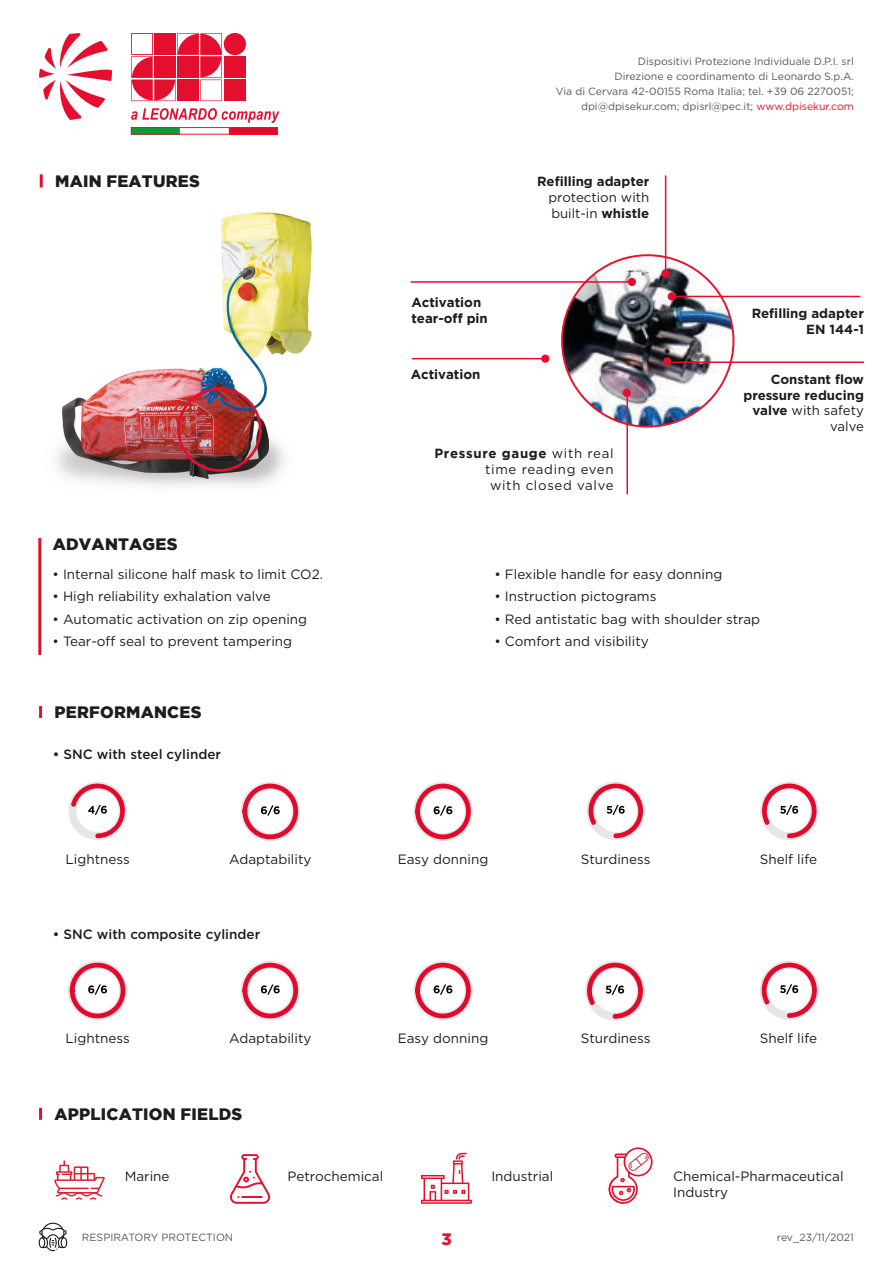
<style>
.page{position:relative;width:893px;height:1263px;background:#fff}
.page>*{position:absolute;margin:0;border:0;box-sizing:border-box;transform-origin:0 0}
.t1{font:900 16.5px "Gotham";letter-spacing:.015em;color:#1d1d1b}
.t2{font:900 16.5px "Gotham";color:#e40f2e}
.t3{font:13.5px/16.2px "Gotham";color:#1d1d1b}
.t4{font:500 13.5px "Gotham";color:#1d1d1b}
.t5{font:700 13.2px/15.9px "Gotham";color:#1d1d1b;text-align:right}
.t6{font:13.2px/15.9px "Gotham";letter-spacing:.05em;color:#1d1d1b;text-align:right}
.t7{font:700 13.2px "Gotham";color:#1d1d1b}
.t8{font:13.2px/15.9px "Gotham";color:#1d1d1b;text-align:right}
.t9{font:10.5px/15px "Gotham";color:#575756;text-align:right}
.s1{color:#e40f2e}
.s2{font-weight:400}
.s3{font-weight:700}
</style>
<div class="page">
<svg style="left:39px;top:1222px;width:28px;height:29px"></svg>
<div style="left:224px;top:56px;width:22px;height:22px;background:#e40f2e"></div>
<div style="left:224px;top:80px;width:22px;height:21px;background:#e40f2e"></div>
<div style="left:224px;top:33px;width:22px;height:22px;background:#e40f2e;border-radius:50%"></div>
<svg style="left:131px;top:33px;width:91px;height:68px"></svg>
<svg style="left:131px;top:108px;width:148px;height:15px"></svg>
<svg style="left:39px;top:33px;width:73px;height:87px"></svg>
<img style="left:133px;top:129px;width:143px;height:3px">
<div style="left:131px;top:127px;width:147px;height:7px;border:1px solid #e41731"></div>
<img style="left:57px;top:212px;width:372px;height:274px">
<svg style="left:40px;top:174px;width:3px;height:13px"></svg>
<div style="left:177px;top:387px;width:85px;height:85px;border:3px solid #e40f2e;border-radius:50%"></div>
<hr style="left:412px;top:358px;width:131px;height:1px;background:#e40f2e">
<div style="left:541px;top:355px;width:8px;height:8px;background:#e40f2e;border-radius:50%"></div>
<img style="left:563px;top:255px;width:170px;height:172px">
<hr style="left:669px;top:296px;width:191px;height:1px;background:#e40f2e">
<hr style="left:665px;top:175px;width:1px;height:102px;background:#e40f2e">
<div style="left:668px;top:292px;width:8px;height:9px;background:#e40f2e;border-radius:50%"></div>
<div style="left:663px;top:357px;width:8px;height:9px;background:#e40f2e;border-radius:50%"></div>
<div style="left:623px;top:389px;width:8px;height:8px;background:#e40f2e;border-radius:50%"></div>
<div style="left:661px;top:270px;width:9px;height:8px;background:#e40f2e;border-radius:50%"></div>
<hr style="left:672px;top:361px;width:192px;height:2px;background:#e40f2e">
<hr style="left:626px;top:393px;width:2px;height:101px;background:#e40f2e">
<hr style="left:411px;top:281px;width:219px;height:2px;background:#e40f2e">
<div style="left:628px;top:278px;width:8px;height:8px;background:#e40f2e;border-radius:50%"></div>
<svg style="left:39px;top:706px;width:3px;height:12px"></svg>
<svg style="left:39px;top:1108px;width:3px;height:12px"></svg>
<svg style="left:230px;top:1154px;width:40px;height:50px"></svg>
<hr style="left:241px;top:1196px;width:22px;height:2px;background:#e40f2e">
<svg style="left:421px;top:1153px;width:51px;height:51px"></svg>
<svg style="left:608px;top:1147px;width:45px;height:57px"></svg>
<hr style="left:38px;top:538px;width:3px;height:117px;background:#e40f2e">
<svg style="left:54px;top:1160px;width:51px;height:39px"></svg>
<svg style="left:68px;top:961px;width:59px;height:59px"></svg>
<svg style="left:241px;top:782px;width:59px;height:59px"></svg>
<svg style="left:241px;top:961px;width:59px;height:59px"></svg>
<svg style="left:413px;top:782px;width:60px;height:59px"></svg>
<svg style="left:413px;top:961px;width:60px;height:59px"></svg>
<svg style="left:68px;top:782px;width:59px;height:58px"></svg>
<svg style="left:586px;top:782px;width:59px;height:58px"></svg>
<svg style="left:760px;top:782px;width:58px;height:58px"></svg>
<svg style="left:585px;top:961px;width:60px;height:60px"></svg>
<svg style="left:760px;top:961px;width:59px;height:59px"></svg>
<p class="t1" style="left:55px;top:172px;width:146px">MAIN FEATURES</p>
<p class="t1" style="left:53px;top:535px;width:126px">ADVANTAGES</p>
<p class="t3" style="left:53px;top:566px;width:272px">• Internal silicone half mask to limit CO2.</p>
<p class="t3" style="left:53px;top:588px;width:220px">• High reliability exhalation valve</p>
<p class="t3" style="left:53px;top:611px;width:256px">• Automatic activation on zip opening</p>
<p class="t3" style="left:53px;top:633px;width:241px">• Tear-off seal to prevent tampering</p>
<p class="t1" style="left:54px;top:703px;width:148px">PERFORMANCES</p>
<p class="t4" style="left:53px;top:745px;width:170px">• SNC with steel cylinder</p>
<p class="t3" style="left:65px;top:851px;width:66px">Lightness</p>
<p class="t3" style="left:229px;top:851px;width:84px">Adaptability</p>
<p class="t4" style="left:53px;top:925px;width:209px">• SNC with composite cylinder</p>
<p class="t3" style="left:65px;top:1030px;width:66px">Lightness</p>
<p class="t3" style="left:229px;top:1030px;width:84px">Adaptability</p>
<p class="t1" style="left:54px;top:1104px;width:189px">APPLICATION FIELDS</p>
<p class="t9" style="left:556px;top:54px;width:300px">Dispositivi Protezione Individuale D.P.I. srl<br>Direzione e coordinamento di Leonardo S.p.A.<br>Via di Cervara 42-00155 Roma Italia; tel. +39 06 2270051; dpi@dpisekur.com; dpisrl@pec.it; <span class="s1">www.dpisekur.com</span></p>
<p class="t7" style="left:411px;top:294px;width:71px">Activation</p>
<p class="t7" style="left:411px;top:310px;width:78px">tear-off pin</p>
<p class="t5" style="left:548px;top:173px;width:102px;text-align:justify;text-indent:-11px">Refilling adapter <span class="s2">protection with built-in</span> whistle</p>
<p class="t5" style="left:752px;top:305px;width:114px">Refilling adapter<br>EN 144-1</p>
<p class="t7" style="left:411px;top:367px;width:71px">Activation</p>
<p class="t5" style="left:771px;top:371px;width:95px">Constant flow</p>
<p class="t5" style="left:743px;top:387px;width:122px">pressure reducing</p>
<p class="t8" style="left:752px;top:402px;width:113px"><span class="s3">valve</span> with safety valve</p>
<p class="t6" style="left:434px;top:445px;width:181px"><span class="s3">Pressure gauge</span> with real time reading even</p>
<p class="t6" style="left:490px;top:477px;width:125px">with closed valve</p>
<p class="t3" style="left:494px;top:566px;width:229px">• Flexible handle for easy donning</p>
<p class="t3" style="left:494px;top:588px;width:164px">• Instruction pictograms</p>
<p class="t3" style="left:494px;top:611px;width:267px">• Red antistatic bag with shoulder strap</p>
<p class="t3" style="left:494px;top:633px;width:156px">• Comfort and visibility</p>
<p class="t3" style="left:398px;top:851px;width:92px">Easy donning</p>
<p class="t3" style="left:398px;top:1030px;width:92px">Easy donning</p>
<p class="t3" style="left:581px;top:851px;width:71px">Sturdiness</p>
<p class="t3" style="left:581px;top:1030px;width:71px">Sturdiness</p>
<p class="t3" style="left:760px;top:851px;width:59px">Shelf life</p>
<p class="t3" style="left:760px;top:1030px;width:59px">Shelf life</p>
<p class="t3" style="left:125px;top:1167px;width:46px">Marine</p>
<p class="t3" style="left:287px;top:1167px;width:97px">Petrochemical</p>
<p class="t3" style="left:491px;top:1167px;width:63px">Industrial</p>
<p class="t3" style="left:673px;top:1167px;width:172px">Chemical-Pharmaceutical<br>Industry</p>
<p class="t9" style="left:82px;top:1230px;width:153px">RESPIRATORY PROTECTION</p>
<p class="t2" style="left:441px;top:1230px;width:12px">3</p>
<p class="t9" style="left:777px;top:1230px;width:78px">rev_23/11/2021</p>
</div>
